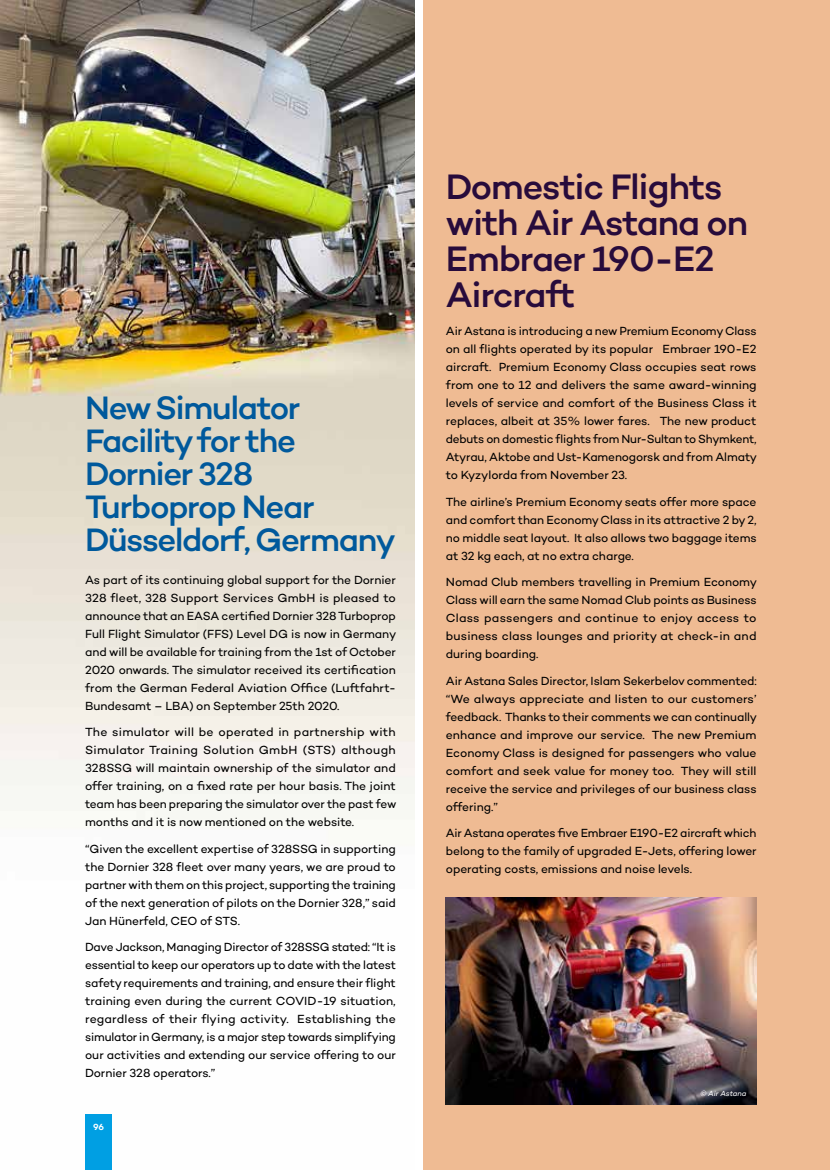
<style>
.page{position:relative;width:830px;height:1170px;background:#fff}
.page>*{position:absolute;margin:0;border:0;box-sizing:border-box;transform-origin:0 0}
.t1{font:500 36px/36px "Campton";letter-spacing:-.03em;color:#280b3b}
.t2{font:500 33px/33px "Campton";letter-spacing:-.04em;color:#00599c}
.t3{font:12px/18px "Campton";letter-spacing:-.005em;color:#000;text-align:justify}
.t4{font:600 9px "Campton";color:#fff}
.t5{font:italic 7.5px "Campton";letter-spacing:-.005em;color:#fff}
.s1{font-family:"Chronica Pro Regular It";font-style:normal}
</style>
<div class="page">
<div style="left:423px;top:0;width:406px;height:1169px;background:#efbb93"></div>
<img style="left:0;top:0;width:415px;height:820px">
<img style="left:445px;top:897px;width:311px;height:207px">
<div style="left:85px;top:1114px;width:27px;height:55px;background:#009fe3"></div>
<h2 class="t2" style="left:85px;top:390px;width:312px">New Simulator<br>Facility for the<br>Dornier 328<br>Turboprop Near<br>Düsseldorf, Germany</h2>
<p class="t3" style="left:85px;top:570px;width:312px">As part of its continuing global support for the Dornier 328 fleet, 328 Support Services GmbH is pleased to announce that an EASA certified Dornier 328 Turboprop Full Flight Simulator (FFS) Level DG is now in Germany and will be available for training from the 1st of October 2020 onwards. The simulator received its certification from the German Federal Aviation Office (Luftfahrt-Bundesamt – LBA) on September 25th 2020.</p>
<p class="t3" style="left:85px;top:722px;width:312px">The simulator will be operated in partnership with Simulator Training Solution GmbH (STS) although 328SSG will maintain ownership of the simulator and offer training, on a fixed rate per hour basis. The joint team has been preparing the simulator over the past few months and it is now mentioned on the website.</p>
<p class="t3" style="left:85px;top:839px;width:312px">“Given the excellent expertise of 328SSG in supporting the Dornier 328 fleet over many years, we are proud to partner with them on this project, supporting the training of the next generation of pilots on the Dornier 328,” said Jan Hünerfeld, CEO of STS.</p>
<p class="t3" style="left:85px;top:937px;width:312px">Dave Jackson, Managing Director of 328SSG stated: “It is essential to keep our operators up to date with the latest safety requirements and training, and ensure their flight training even during the current COVID-19 situation, regardless of their flying activity. Establishing the simulator in Germany, is a major step towards simplifying our activities and extending our service offering to our Dornier 328 operators.”</p>
<p class="t4" style="left:93px;top:1120px;width:12px">96</p>
<h1 class="t1" style="left:445px;top:168px;width:303px">Domestic Flights with Air Astana on<br>Embraer 190-E2<br>Aircraft</h1>
<p class="t3" style="left:445px;top:322px;width:313px">Air Astana is introducing a new Premium Economy Class on all flights operated by its popular Embraer 190-E2 aircraft. Premium Economy Class occupies seat rows from one to 12 and delivers the same award-winning levels of service and comfort of the Business Class it replaces, albeit at 35% lower fares. The new product debuts on domestic flights from Nur-Sultan to Shymkent, Atyrau, Aktobe and Ust-Kamenogorsk and from Almaty to Kyzylorda from November 23.</p>
<p class="t3" style="left:445px;top:492px;width:312px">The airline’s Premium Economy seats offer more space and comfort than Economy Class in its attractive 2 by 2, no middle seat layout. It also allows two baggage items at 32 kg each, at no extra charge.</p>
<p class="t3" style="left:445px;top:573px;width:313px">Nomad Club members travelling in Premium Economy Class will earn the same Nomad Club points as Business Class passengers and continue to enjoy access to business class lounges and priority at check-in and during boarding.</p>
<p class="t3" style="left:445px;top:671px;width:312px">Air Astana Sales Director, Islam Sekerbelov commented: “We always appreciate and listen to our customers’ feedback. Thanks to their comments we can continually enhance and improve our service. The new Premium Economy Class is designed for passengers who value comfort and seek value for money too. They will still receive the service and privileges of our business class offering.”</p>
<p class="t3" style="left:445px;top:824px;width:312px">Air Astana operates five Embraer E190-E2 aircraft which belong to the family of upgraded E-Jets, offering lower operating costs, emissions and noise levels.</p>
<p class="t5" style="left:699px;top:1088px;width:48px"><span class="s1">©</span> Air Astana</p>
</div>
